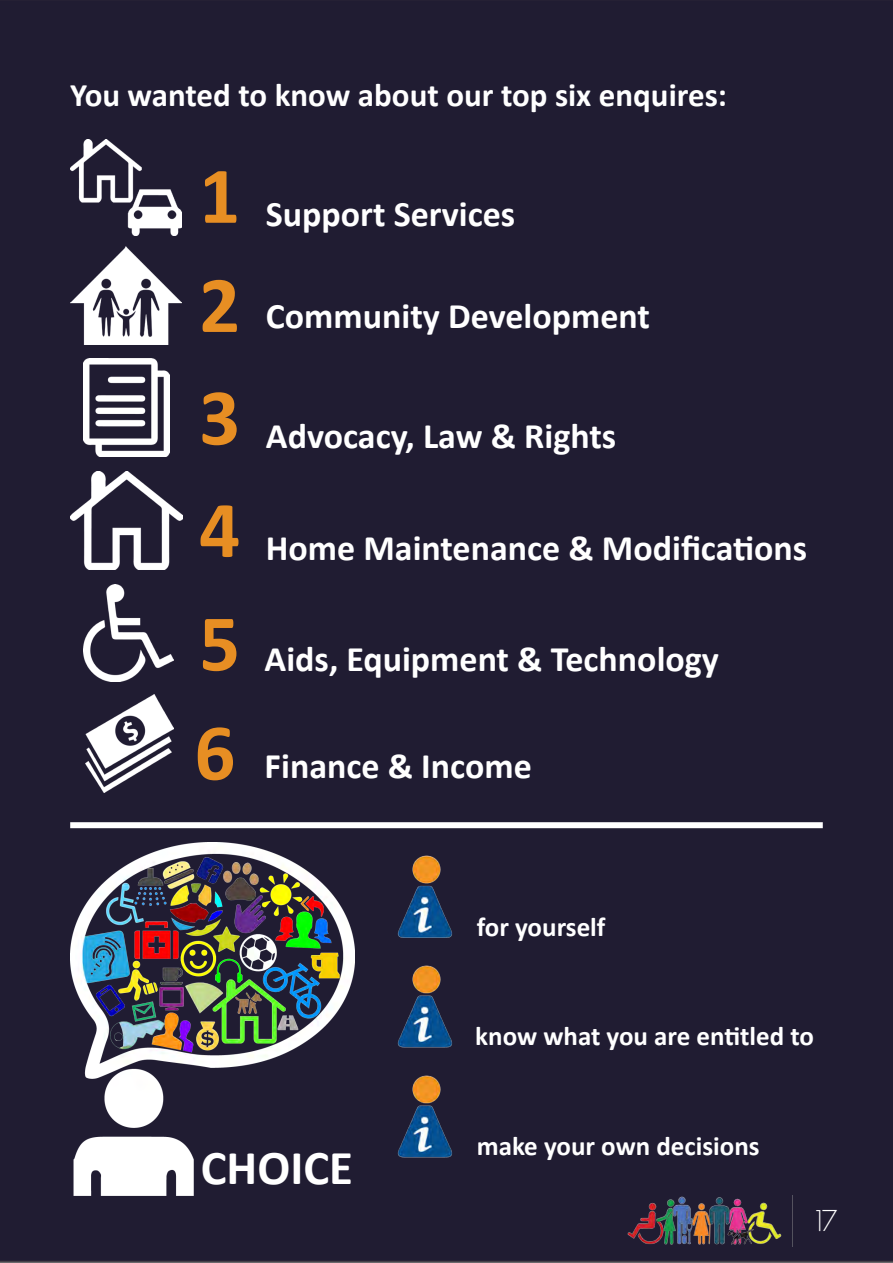
<style>
.page{position:relative;width:893px;height:1263px;background:#201c32}
.page>*{position:absolute;margin:0;border:0;box-sizing:border-box;transform-origin:0 0}
.t1{font:700 81px "Calibri";color:#e78e23}
.t2{font:700 48.75px "Calibri";color:#fff}
.t3{font:700 36px "Calibri";color:#fff}
.t4{font:700 33px "Calibri";color:#fff}
.t5{font:30px "Alcubierre";color:#fff}
.t6{font:700 27px "Calibri";color:#fff}
</style>
<div class="page">
<img style="left:627px;top:1196px;width:168px;height:50px">
<div style="left:70px;top:822px;width:753px;height:6px;background:#fff"></div>
<img style="left:70px;top:139px;width:112px;height:96px">
<img style="left:70px;top:246px;width:112px;height:98px">
<img style="left:84px;top:358px;width:86px;height:99px">
<img style="left:71px;top:472px;width:112px;height:97px">
<img style="left:84px;top:584px;width:90px;height:97px">
<img style="left:86px;top:695px;width:88px;height:97px">
<img style="left:70px;top:843px;width:285px;height:353px">
<img style="left:398px;top:854px;width:55px;height:83px">
<img style="left:398px;top:964px;width:55px;height:85px">
<img style="left:398px;top:1074px;width:55px;height:85px">
<p class="t4" style="left:70px;top:74px;width:658px">You wanted to know about our top six enquires:</p>
<p class="t1" style="left:199px;top:144px;width:43px">1</p>
<p class="t1" style="left:199px;top:253px;width:43px">2</p>
<p class="t1" style="left:199px;top:366px;width:43px">3</p>
<p class="t1" style="left:199px;top:478px;width:43px">4</p>
<p class="t1" style="left:199px;top:592px;width:43px">5</p>
<p class="t1" style="left:194px;top:701px;width:43px">6</p>
<p class="t3" style="left:266px;top:191px;width:251px">Support Services</p>
<p class="t3" style="left:266px;top:293px;width:385px">Community Development</p>
<p class="t3" style="left:266px;top:413px;width:352px">Advocacy, Law &amp; Rights</p>
<p class="t3" style="left:266px;top:525px;width:543px">Home Maintenance &amp; Modifications</p>
<p class="t3" style="left:265px;top:636px;width:456px">Aids, Equipment &amp; Technology</p>
<p class="t3" style="left:265px;top:743px;width:269px">Finance &amp; Income</p>
<p class="t6" style="left:477px;top:910px;width:130px">for yourself</p>
<p class="t6" style="left:475px;top:1019px;width:340px">know what you are entitled to</p>
<p class="t2" style="left:201px;top:1136px;width:154px">CHOICE</p>
<p class="t6" style="left:477px;top:1129px;width:284px">make your own decisions</p>
<p class="t5" style="left:814px;top:1203px;width:26px">17</p>
</div>
